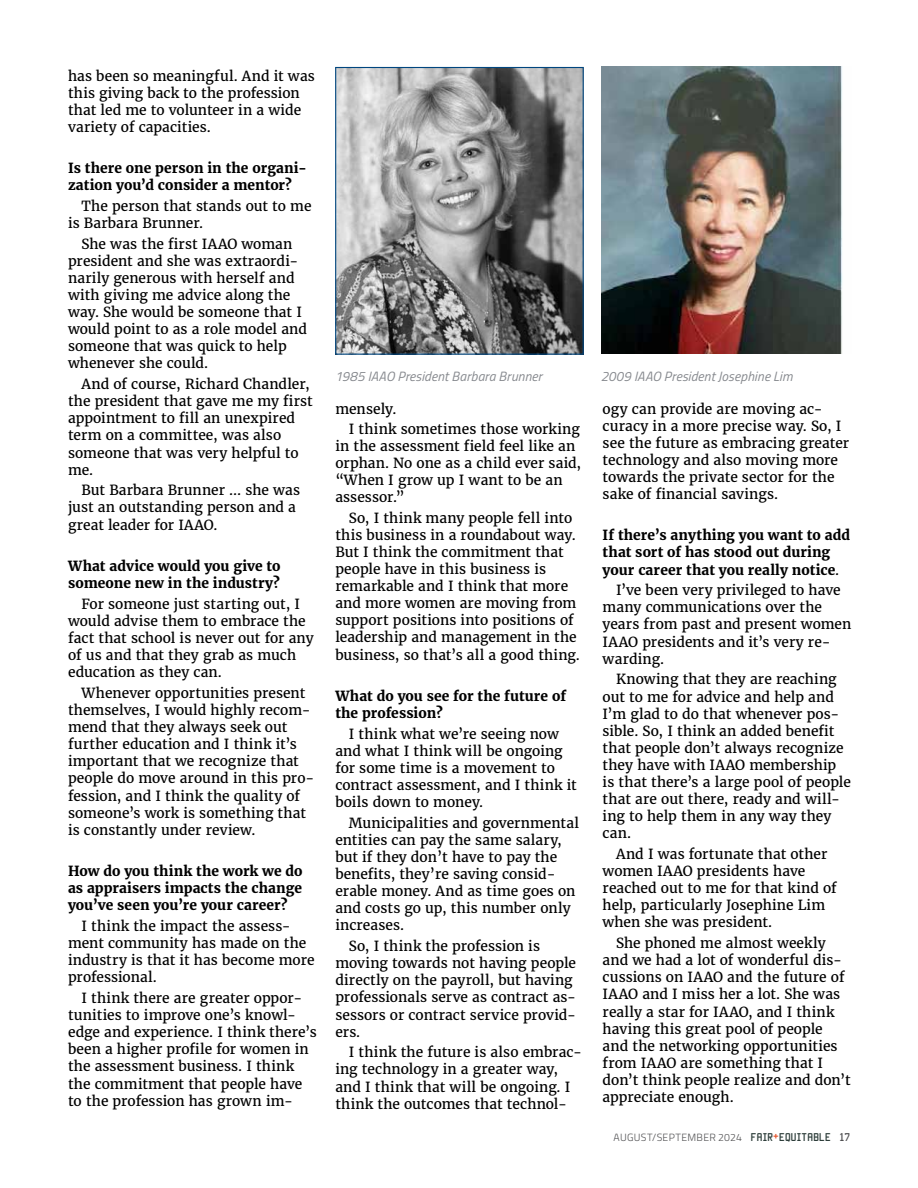
<style>
.page{position:relative;width:918px;height:1188px;background:#fff}
.page>*{position:absolute;margin:0;border:0;box-sizing:border-box;transform-origin:0 0}
.t1{font:13.8px/17.1px "Merriweather";letter-spacing:.005em;color:#000}
.t2{font:700 13.8px/17.1px "Merriweather";color:#000}
.t3{font:italic 13.5px "Titillium";letter-spacing:.01em;color:#878a8f}
.t4{font:300 10.5px "Titillium";letter-spacing:.025em;color:#4f4f51}
.s1{font-weight:400}
.s2{font-family:"Manteka";font-weight:400;font-size:9px;color:#2d3d3a}
.s3{font-family:"Manteka";font-weight:400;font-size:9px;color:#e5532a}
.s4{font-family:"Manteka";font-weight:400;font-size:9px}
</style>
<div class="page">
<img style="left:337px;top:69px;width:245px;height:284px">
<div style="left:335px;top:67px;width:249px;height:288px;border:1px solid #00467f"></div>
<img style="left:602px;top:67px;width:241px;height:287px">
<p class="t1" style="left:68px;top:67px;width:248px">has been so meaningful. And it was this giving back to the profession that led me to volunteer in a wide variety of capacities.</p>
<p class="t2" style="left:68px;top:159px;width:240px">Is there one person in the organi&shy;zation you’d consider a mentor?</p>
<p class="t1" style="left:68px;top:197px;width:245px;text-indent:13px">The person that stands out to me is Barbara Brunner.</p>
<p class="t1" style="left:68px;top:235px;width:241px;text-indent:13px">She was the first IAAO woman president and she was extraordi&shy;narily generous with herself and with giving me advice along the way. She would be someone that I would point to as a role model and someone that was quick to help whenever she could.</p>
<p class="t1" style="left:68px;top:375px;width:246px;text-indent:13px">And of course, Richard Chandler, the president that gave me my first appointment to fill an unexpired term on a committee, was also someone that was very helpful to me.</p>
<p class="t1" style="left:68px;top:482px;width:234px;text-indent:13px">But Barbara Brunner … she was just an outstanding person and a great leader for IAAO.</p>
<p class="t2" style="left:68px;top:557px;width:214px">What advice would you give to someone new in the industry?</p>
<p class="t1" style="left:68px;top:595px;width:247px;text-indent:13px">For someone just starting out, I would advise them to embrace the fact that school is never out for any of us and that they grab as much education as they can.</p>
<p class="t1" style="left:68px;top:684px;width:248px;text-indent:13px">Whenever opportunities present themselves, I would highly recom&shy;mend that they always seek out further education and I think it’s important that we recognize that people do move around in this pro&shy;fession, and I think the quality of someone’s work is something that is constantly under review.</p>
<p class="t2" style="left:68px;top:862px;width:236px;text-align:justify">How do you think the work we do as appraisers impacts the change you’ve seen you’re your career?</p>
<p class="t1" style="left:68px;top:917px;width:248px;text-indent:13px">I think the impact the assess&shy;ment community has made on the industry is that it has become more professional.</p>
<p class="t1" style="left:68px;top:989px;width:250px;text-indent:13px">I think there are greater oppor&shy;tunities to improve one’s knowl&shy;edge and experience. I think there’s been a higher profile for women in the assessment business. I think the commitment that people have to the profession has grown im-</p>
<p class="t3" style="left:335px;top:366px;width:209px">1985 IAAO President Barbara Brunner</p>
<p class="t1" style="left:349px;top:398px;width:232px;line-height:20.1px;text-indent:-13px">mensely.<br>I think sometimes those working</p>
<p class="t1" style="left:335px;top:437px;width:247px">in the assessment field feel like an orphan. No one as a child ever said, “When I grow up I want to be an assessor.”</p>
<p class="t1" style="left:335px;top:509px;width:246px;text-indent:13px">So, I think many people fell into this business in a roundabout way.<br>But I think the commitment that people have in this business is remarkable and I think that more and more women are moving from support positions into positions of leadership and management in the business, so that’s all a good thing.</p>
<p class="t2" style="left:335px;top:687px;width:232px">What do you see for the future of the profession?</p>
<p class="t1" style="left:335px;top:725px;width:243px;text-indent:13px">I think what we’re seeing now and what I think will be ongoing for some time is a movement to contract assessment, and I think it boils down to money.</p>
<p class="t1" style="left:335px;top:814px;width:245px;text-indent:13px">Municipalities and governmental entities can pay the same salary, but if they don’t have to pay the benefits, they’re saving consid&shy;erable money. And as time goes on and costs go up, this number only increases.</p>
<p class="t1" style="left:335px;top:937px;width:242px;text-indent:13px">So, I think the profession is moving towards not having people directly on the payroll, but having professionals serve as contract as&shy;sessors or contract service provid&shy;ers.</p>
<p class="t1" style="left:335px;top:1044px;width:248px;text-indent:13px">I think the future is also embrac&shy;ing technology in a greater way, and I think that will be ongoing. I think the outcomes that technol-</p>
<p class="t3" style="left:601px;top:366px;width:194px">2009 IAAO President Josephine Lim</p>
<p class="t1" style="left:603px;top:400px;width:248px">ogy can provide are moving ac&shy;curacy in a more precise way. So, I see the future as embracing greater technology and also moving more towards the private sector for the sake of financial savings.</p>
<p class="t2" style="left:603px;top:527px;width:249px">If there’s anything you want to add that sort of has stood out during your career that you really notice<span class="s1">.</span></p>
<p class="t1" style="left:603px;top:582px;width:250px;text-indent:13px">I’ve been very privileged to have many communications over the years from past and present women<br>IAAO presidents and it’s very re&shy;warding.</p>
<p class="t1" style="left:603px;top:671px;width:250px;text-indent:13px">Knowing that they are reaching out to me for advice and help and<br>I’m glad to do that whenever pos&shy;sible. So, I think an added benefit that people don’t always recognize they have with IAAO membership is that there’s a large pool of people that are out there, ready and will&shy;ing to help them in any way they can.</p>
<p class="t1" style="left:603px;top:845px;width:236px;text-indent:13px">And I was fortunate that other women IAAO presidents have reached out to me for that kind of help, particularly Josephine Lim when she was president.</p>
<p class="t1" style="left:603px;top:934px;width:249px;text-indent:13px">She phoned me almost weekly and we had a lot of wonderful dis&shy;cussions on IAAO and the future of<br>IAAO and I miss her a lot. She was really a star for IAAO, and I think having this great pool of people and the networking opportunities from IAAO are something that I don’t think people realize and don’t appreciate enough.</p>
<p class="t4" style="left:614px;top:1129px;width:238px">AUGUST/SEPTEMBER 2024 <span class="s2">FAIR</span><span class="s3">+</span><span class="s2">EQUITABLE</span> <span class="s4">17</span></p>
</div>
